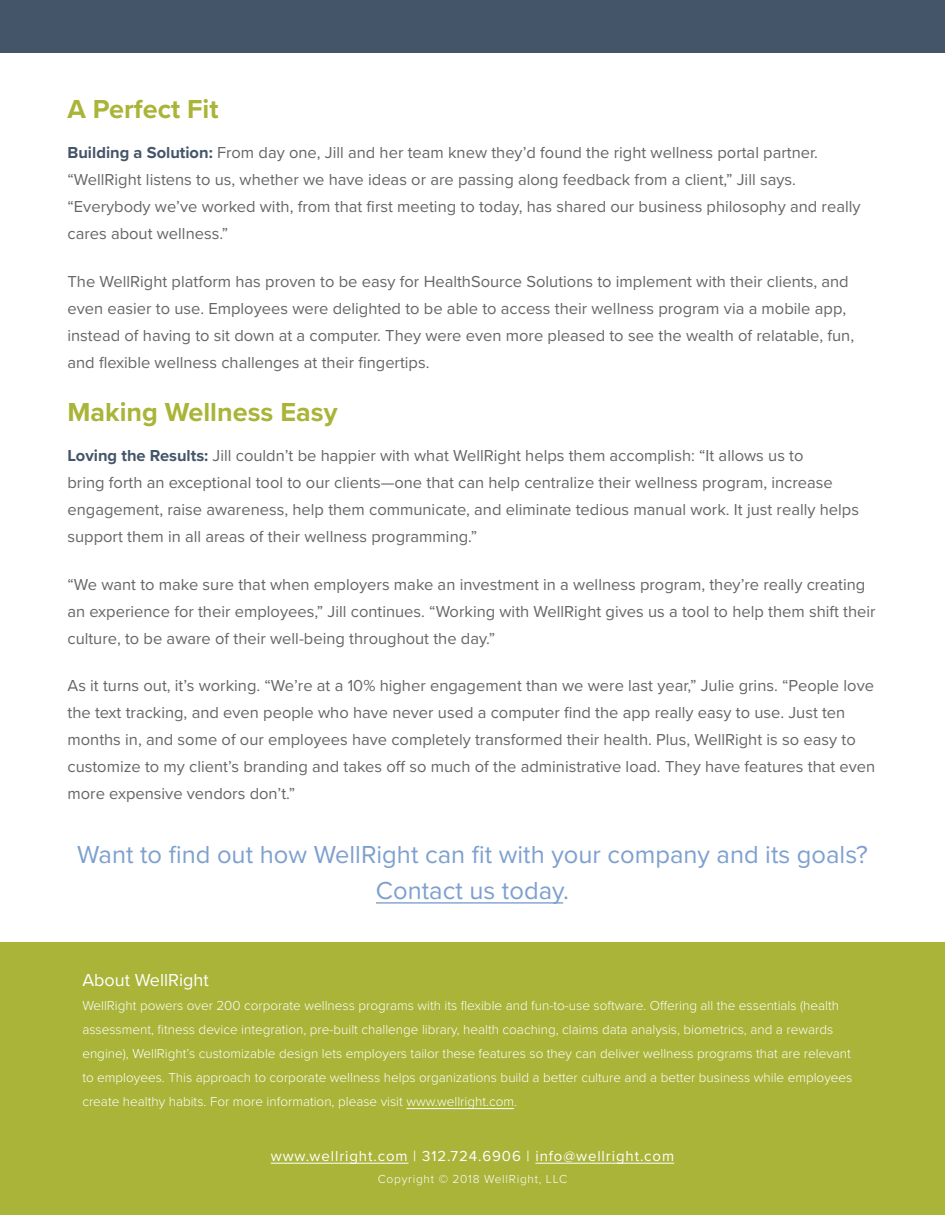
<style>
.page{position:relative;width:945px;height:1215px;background:#fff}
.page>*{position:absolute;margin:0;border:0;box-sizing:border-box;transform-origin:0 0}
.Heading_-_Green{font:700 27px "Proxima Nova";color:#a9b438}
.t1{font:25.5px/36px "Proxima Nova";color:#7ea0cf;text-align:center}
.t2{font:18px "Proxima Nova";color:#fff}
.t3{font:16.5px/27px "Proxima Nova";color:#666}
.t4{font:15px "Proxima Nova";letter-spacing:.06em;color:#fff}
.t5{font:300 13.5px/24px "Proxima Nova";color:#fff}
.t6{font:300 12px "Proxima Nova";letter-spacing:.06em;color:#fff}
.s1{font-weight:700;color:#455569}
</style>
<div class="page">
<div style="left:0;top:0;width:945px;height:52px;background:#455569"></div>
<div style="left:0;top:942px;width:945px;height:273px;background:#a9b438"></div>
<hr style="left:406px;top:1108px;width:108px;height:1px;background:#fff">
<hr style="left:271px;top:1163px;width:138px;height:1px;background:#fff">
<hr style="left:535px;top:1163px;width:139px;height:1px;background:#fff">
<hr style="left:376px;top:902px;width:187px;height:2px;background:#7ea0cf">
<p class="Heading_-_Green" style="left:68px;top:89px;width:153px">A Perfect Fit</p>
<p class="t3" style="left:68px;top:139px;width:795px"><span class="s1">Building a Solution:</span> From day one, Jill and her team knew they’d found the right wellness portal partner. “WellRight listens to us, whether we have ideas or are passing along feedback from a client,” Jill says. “Everybody we’ve worked with, from that first meeting to today, has shared our business philosophy and really cares about wellness.”</p>
<p class="t3" style="left:68px;top:267px;width:788px">The WellRight platform has proven to be easy for HealthSource Solutions to implement with their clients, and even easier to use. Employees were delighted to be able to access their wellness program via a mobile app, instead of having to sit down at a computer. They were even more pleased to see the wealth of relatable, fun, and flexible wellness challenges at their fingertips.</p>
<p class="Heading_-_Green" style="left:68px;top:392px;width:272px">Making Wellness Easy</p>
<p class="t3" style="left:68px;top:442px;width:793px"><span class="s1">Loving the Results:</span> Jill couldn’t be happier with what WellRight helps them accomplish: “It allows us to<br>bring forth an exceptional tool to our clients—one that can help centralize their wellness program, increase engagement, raise awareness, help them communicate, and eliminate tedious manual work. It just really helps support them in all areas of their wellness programming.”</p>
<p class="t3" style="left:68px;top:570px;width:810px">“We want to make sure that when employers make an investment in a wellness program, they’re really creating an experience for their employees,” Jill continues. “Working with WellRight gives us a tool to help them shift their culture, to be aware of their well-being throughout the day.”</p>
<p class="t3" style="left:68px;top:671px;width:809px">As it turns out, it’s working. “We’re at a 10% higher engagement than we were last year,” Julie grins. “People love the text tracking, and even people who have never used a computer find the app really easy to use. Just ten months in, and some of our employees have completely transformed their health. Plus, WellRight is so easy to customize to my client’s branding and takes off so much of the administrative load. They have features that even more expensive vendors don’t.”</p>
<p class="t1" style="left:77px;top:835px;width:792px">Want to find out how WellRight can fit with your company and its goals?<br>Contact us today.</p>
<p class="t2" style="left:82px;top:967px;width:128px">About WellRight</p>
<p class="t5" style="left:82px;top:993px;width:771px">WellRight powers over 200 corporate wellness programs with its flexible and fun-to-use software. Offering all the essentials (health assessment, fitness device integration, pre-built challenge library, health coaching, claims data analysis, biometrics, and a rewards engine), WellRight’s customizable design lets employers tailor these features so they can deliver wellness programs that are relevant to employees. This approach to corporate wellness helps organizations build a better culture and a better business while employees create healthy habits. For more information, please visit www.wellright.com.</p>
<p class="t4" style="left:271px;top:1145px;width:405px">www.wellright.com | 312.724.6906 | info@wellright.com</p>
<p class="t6" style="left:378px;top:1170px;width:191px">Copyright © 2018 WellRight, LLC</p>
</div>
